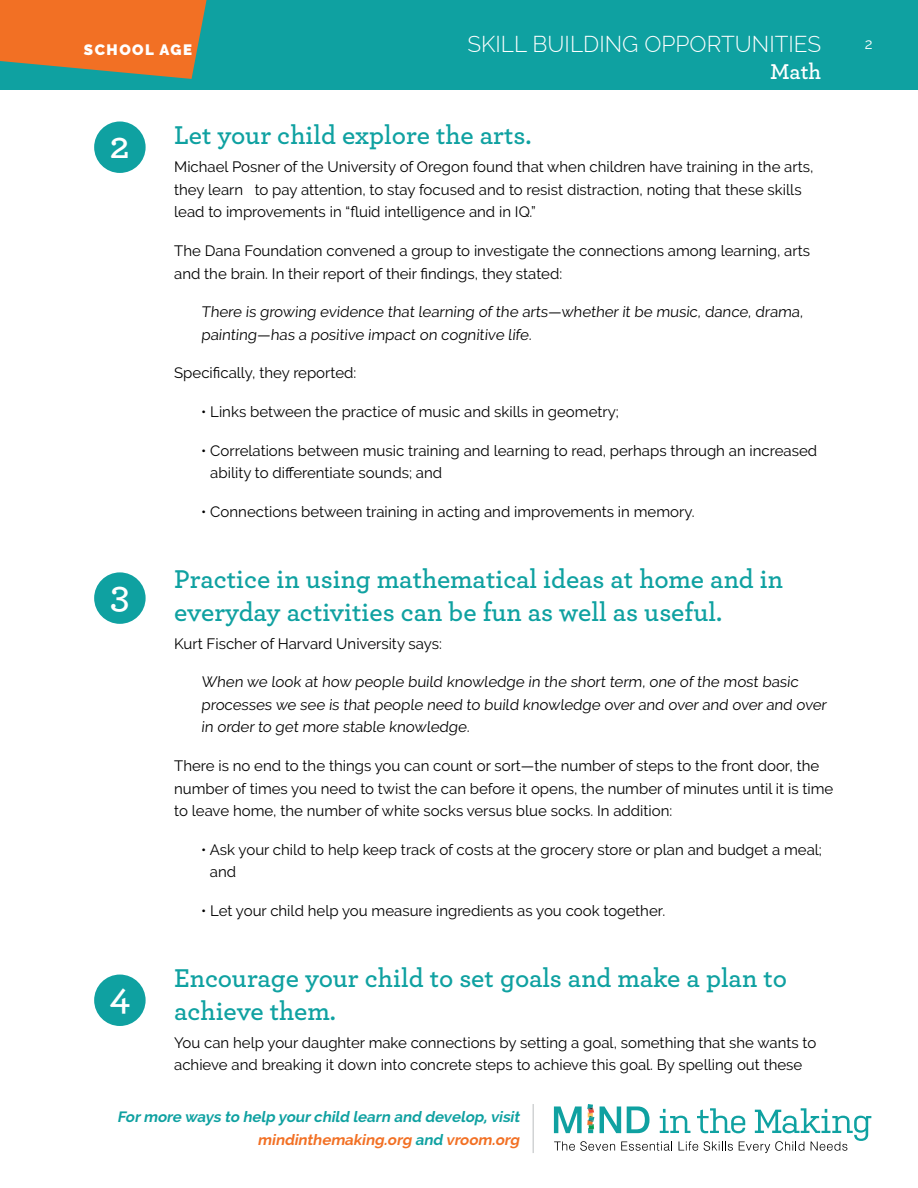
<style>
.page{position:relative;width:918px;height:1188px;background:#fff}
.page>*{position:absolute;margin:0;border:0;box-sizing:border-box;transform-origin:0 0}
.t1{font:600 39px "Archer Pro";color:#fff}
.t2{font:600 27px/33px "Archer Pro";color:#0fa1a1}
.t3{font:300 22.5px "Raleway";color:#fff}
.t4{font:600 22.5px "Archer Pro";color:#fff}
.t5{font:15px/22.5px "Raleway";color:#000}
.t6{font:italic 700 15px/22.5px "Raleway";color:#0fa1a1;text-align:right}
.t7{font:900 15px "Raleway";letter-spacing:.1em;color:#fff}
.t8{font:15px "Raleway";color:#fff}
.s1{color:#f27024}
</style>
<div class="page">
<div style="left:0;top:0;width:918px;height:90px;background:#0fa1a1"></div>
<svg style="left:0;top:0;width:207px;height:79px;background:#d17736"></svg>
<svg style="left:554px;top:1104px;width:317px;height:49px"></svg>
<hr style="left:532px;top:1104px;width:2px;height:49px;background:#d1d3d4">
<div style="left:94px;top:975px;width:52px;height:51px;background:#0fa1a1;border-radius:50%"></div>
<div style="left:94px;top:572px;width:52px;height:52px;background:#0fa1a1;border-radius:50%"></div>
<div style="left:94px;top:121px;width:52px;height:52px;background:#0fa1a1;border-radius:50%"></div>
<p class="t7" style="left:84px;top:41px;width:110px">SCHOOL AGE</p>
<h3 class="t3" style="left:467px;top:30px;width:355px">SKILL BUILDING OPPORTUNITIES</h3>
<h3 class="t4" style="left:770px;top:54px;width:53px">Math</h3>
<h1 class="t1" style="left:110px;top:115px;width:21px">2</h1>
<h1 class="t1" style="left:110px;top:565px;width:21px">3</h1>
<h1 class="t1" style="left:109px;top:967px;width:22px">4</h1>
<h2 class="t2" style="left:174px;top:117px;width:359px">Let your child explore the arts.</h2>
<p class="t5" style="left:174px;top:156px;width:641px">Michael Posner of the University of Oregon found that when children have training in the arts, they learn to pay attention, to stay focused and to resist distraction, noting that these skills lead to improvements in “fluid intelligence and in IQ.”</p>
<p class="t5" style="left:174px;top:239px;width:637px">The Dana Foundation convened a group to investigate the connections among learning, arts and the brain. In their report of their findings, they stated:</p>
<p class="t5" style="left:201px;top:301px;width:605px">There is growing evidence that learning of the arts—whether it be music, dance, drama, painting—has a positive impact on cognitive life.</p>
<p class="t5" style="left:174px;top:362px;width:184px">Specifically, they reported:</p>
<p class="t5" style="left:201px;top:401px;width:419px">• Links between the practice of music and skills in geometry;</p>
<p class="t5" style="left:210px;top:439px;width:608px;text-indent:-9px">• Correlations between music training and learning to read, perhaps through an increased ability to differentiate sounds; and</p>
<p class="t5" style="left:201px;top:500px;width:495px">• Connections between training in acting and improvements in memory.</p>
<h2 class="t2" style="left:174px;top:561px;width:610px">Practice in using mathematical ideas at home and in everyday activities can be fun as well as useful.</h2>
<p class="t5" style="left:174px;top:632px;width:269px">Kurt Fischer of Harvard University says:</p>
<p class="t5" style="left:201px;top:671px;width:629px">When we look at how people build knowledge in the short term, one of the most basic processes we see is that people need to build knowledge over and over and over and over in order to get more stable knowledge.</p>
<p class="t5" style="left:174px;top:755px;width:661px">There is no end to the things you can count or sort—the number of steps to the front door, the number of times you need to twist the can before it opens, the number of minutes until it is time to leave home, the number of white socks versus blue socks. In addition:</p>
<p class="t5" style="left:210px;top:838px;width:614px;text-indent:-9px">• Ask your child to help keep track of costs at the grocery store or plan and budget a meal; and</p>
<p class="t5" style="left:201px;top:899px;width:466px">• Let your child help you measure ingredients as you cook together.</p>
<h2 class="t2" style="left:174px;top:960px;width:614px">Encourage your child to set goals and make a plan to achieve them.</h2>
<p class="t5" style="left:174px;top:1031px;width:644px">You can help your daughter make connections by setting a goal, something that she wants to achieve and breaking it down into concrete steps to achieve this goal. By spelling out these</p>
<p class="t6" style="left:117px;top:1106px;width:407px">Formore ways to help yourchild learn and develop,visit <span class="s1">mindinthemaking.org</span> and <span class="s1">vroom.org</span></p>
<p class="t8" style="left:865px;top:35px;width:9px">2</p>
</div>
